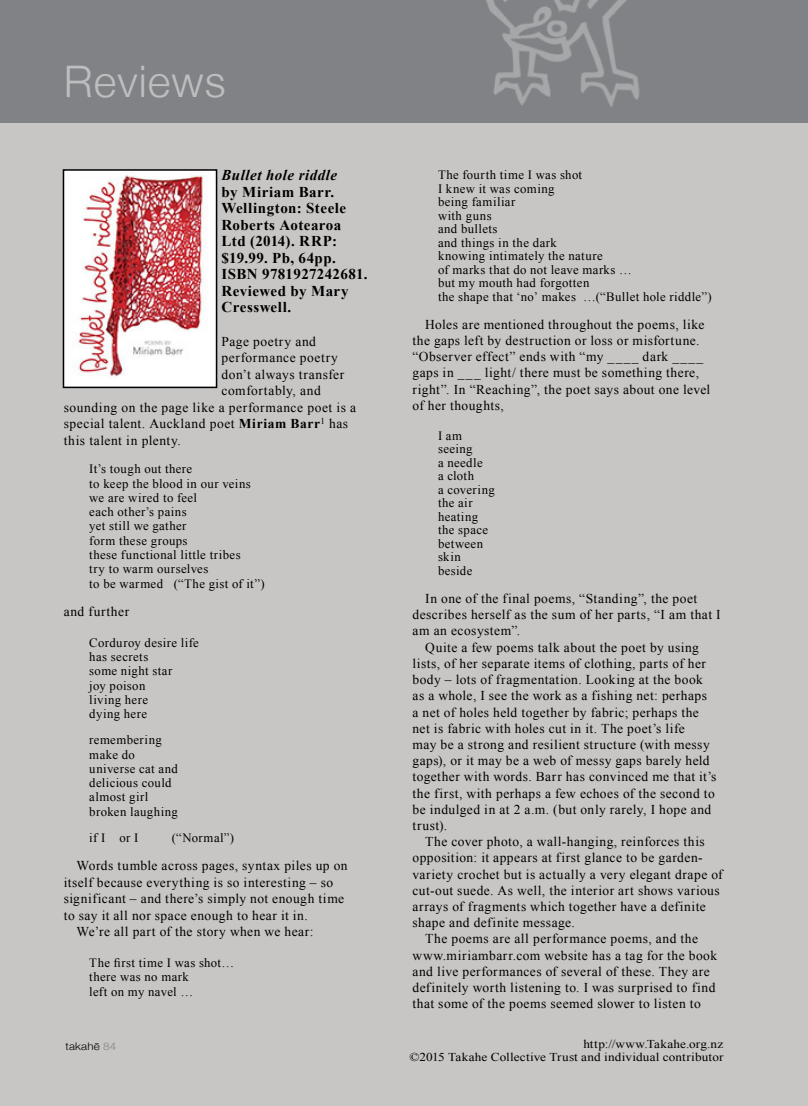
<style>
.page{position:relative;width:808px;height:1106px;background:#c8c6c5}
.page>*{position:absolute;margin:0;border:0;box-sizing:border-box;transform-origin:0 0}
.t1{font:300 43.5px "Helvetica Neue";letter-spacing:.025em;color:#bcbec0}
.t2{font:700 15px/16.5px "Times New Roman";letter-spacing:.03em;color:#000}
.t3{font:italic 700 15px "Times New Roman";letter-spacing:.035em;color:#000}
.t4{font:13.5px/16.2px "Times New Roman";letter-spacing:.035em;color:#000}
.t5{font:12.75px/14.2px "Times New Roman";letter-spacing:.03em;color:#000}
.t6{font:12px/13.5px "Times New Roman";letter-spacing:.015em;color:#000;text-align:right;scale:1.1 1}
.t7{font:300 10.5px "Helvetica Neue";letter-spacing:.02em;color:#000;scale:1.1 1}
.s1{font-weight:700}
.s2{color:#808285}
</style>
<div class="page">
<div style="left:0;top:0;width:808px;height:122px;background:#808285"></div>
<img style="left:486px;top:0;width:154px;height:107px">
<img style="left:66px;top:172px;width:148px;height:213px">
<div style="left:63px;top:169px;width:154px;height:219px;border:2px solid #000"></div>
<h1 class="t1" style="left:64px;top:46px;width:164px">Reviews</h1>
<p class="t3" style="left:222px;top:165px;width:117px">Bullet hole riddle</p>
<p class="t2" style="left:222px;top:183px;width:147px">by Miriam Barr.<br>Wellington: Steele<br>Roberts Aotearoa<br>Ltd (2014). RRP: $19.99. Pb, 64pp.<br>ISBN 9781927242681.<br>Reviewed by Mary<br>Cresswell.</p>
<p class="t4" style="left:222px;top:333px;width:96px">Page poetry and</p>
<p class="t4" style="left:222px;top:349px;width:118px">performance poetry</p>
<p class="t4" style="left:222px;top:366px;width:124px">don’t always transfer</p>
<p class="t4" style="left:222px;top:382px;width:101px">comfortably, and</p>
<p class="t4" style="left:64px;top:399px;width:294px">sounding on the page like a performance poet is a</p>
<p class="t4" style="left:64px;top:415px;width:286px">special talent. Auckland poet <span class="s1">Miriam Barr</span><sup>1</sup> has</p>
<p class="t4" style="left:64px;top:432px;width:119px">this talent in plenty.</p>
<p class="t5" style="left:89px;top:462px;width:177px">It’s tough out there<br>to keep the blood in our veins we are wired to feel<br>each other’s pains<br>yet still we gather<br>form these groups<br>these functional little tribes<br>try to warm ourselves<br>to be warmed (“The gist of it”)</p>
<p class="t4" style="left:64px;top:603px;width:67px">and further</p>
<p class="t5" style="left:89px;top:635px;width:111px">Corduroy desire life has secrets<br>some night star<br>joy poison<br>living here<br>dying here</p>
<p class="t5" style="left:89px;top:732px;width:90px">remembering make do universe cat and delicious could almost girl broken laughing</p>
<p class="t5" style="left:89px;top:830px;width:51px">if I or I</p>
<p class="t5" style="left:172px;top:830px;width:64px">(“Normal”)</p>
<p class="t4" style="left:77px;top:857px;width:272px">Words tumble across pages, syntax piles up on</p>
<p class="t4" style="left:64px;top:874px;width:271px">itself because everything is so interesting – so</p>
<p class="t4" style="left:64px;top:890px;width:282px">significant – and there’s simply not enough time</p>
<p class="t4" style="left:64px;top:907px;width:246px">to say it all nor space enough to hear it in.</p>
<p class="t4" style="left:77px;top:923px;width:238px">We’re all part of the story when we hear:</p>
<p class="t5" style="left:89px;top:955px;width:146px">The first time I was shot… there was no mark<br>left on my navel …</p>
<p class="t7" style="left:65px;top:1037px;width:48px">takahē <span class="s2">84</span></p>
<p class="t5" style="left:438px;top:168px;width:275px;line-height:13.5px">The fourth time I was shot<br>I knew it was coming<br>being familiar<br>with guns<br>and bullets<br>and things in the dark<br>knowing intimately the nature<br>of marks that do not leave marks …<br>but my mouth had forgotten<br>the shape that ‘no’ makes …(“Bullet hole riddle”)</p>
<p class="t4" style="left:412px;top:316px;width:299px;text-indent:13px">Holes are mentioned throughout the poems, like the gaps left by destruction or loss or misfortune. “Observer effect” ends with “my ____ dark ____ gaps in ___ light/ there must be something there, right”. In “Reaching”, the poet says about one level of her thoughts,</p>
<p class="t5" style="left:438px;top:428px;width:58px;line-height:13.5px">I am seeing<br>a needle<br>a cloth<br>a covering the air heating the space between skin beside</p>
<p class="t4" style="left:425px;top:590px;width:274px">In one of the final poems, “Standing”, the poet</p>
<p class="t4" style="left:412px;top:606px;width:310px">describes herself as the sum of her parts, “I am that I</p>
<p class="t4" style="left:412px;top:622px;width:109px">am an ecosystem”.</p>
<p class="t4" style="left:425px;top:639px;width:275px">Quite a few poems talk about the poet by using</p>
<p class="t4" style="left:412px;top:655px;width:295px">lists, of her separate items of clothing, parts of her</p>
<p class="t4" style="left:412px;top:671px;width:292px">body – lots of fragmentation. Looking at the book</p>
<p class="t4" style="left:412px;top:687px;width:296px">as a whole, I see the work as a fishing net: perhaps</p>
<p class="t4" style="left:412px;top:703px;width:288px">a net of holes held together by fabric; perhaps the</p>
<p class="t4" style="left:412px;top:720px;width:274px">net is fabric with holes cut in it. The poet’s life</p>
<p class="t4" style="left:412px;top:736px;width:299px">may be a strong and resilient structure (with messy</p>
<p class="t4" style="left:412px;top:752px;width:299px">gaps), or it may be a web of messy gaps barely held</p>
<p class="t4" style="left:412px;top:768px;width:306px">together with words. Barr has convinced me that it’s</p>
<p class="t4" style="left:412px;top:784px;width:304px">the first, with perhaps a few echoes of the second to</p>
<p class="t4" style="left:412px;top:801px;width:300px">be indulged in at 2 a.m. (but only rarely, I hope and</p>
<p class="t4" style="left:412px;top:817px;width:36px">trust).</p>
<p class="t4" style="left:425px;top:833px;width:281px">The cover photo, a wall-hanging, reinforces this</p>
<p class="t4" style="left:412px;top:849px;width:292px">opposition: it appears at first glance to be garden-</p>
<p class="t4" style="left:412px;top:865px;width:312px">variety crochet but is actually a very elegant drape of</p>
<p class="t4" style="left:412px;top:882px;width:309px">cut-out suede. As well, the interior art shows various</p>
<p class="t4" style="left:412px;top:898px;width:295px">arrays of fragments which together have a definite</p>
<p class="t4" style="left:412px;top:914px;width:164px">shape and definite message.</p>
<p class="t4" style="left:425px;top:930px;width:274px">The poems are all performance poems, and the</p>
<p class="t4" style="left:412px;top:946px;width:306px">www.miriambarr.com website has a tag for the book</p>
<p class="t4" style="left:412px;top:963px;width:299px">and live performances of several of these. They are</p>
<p class="t4" style="left:412px;top:979px;width:304px">definitely worth listening to. I was surprised to find</p>
<p class="t4" style="left:412px;top:995px;width:290px">that some of the poems seemed slower to listen to</p>
<p class="t6" style="left:409px;top:1036px;width:287px">http://www.Takahe.org.nz<br>©2015 Takahe Collective Trust and individual contributor</p>
</div>
